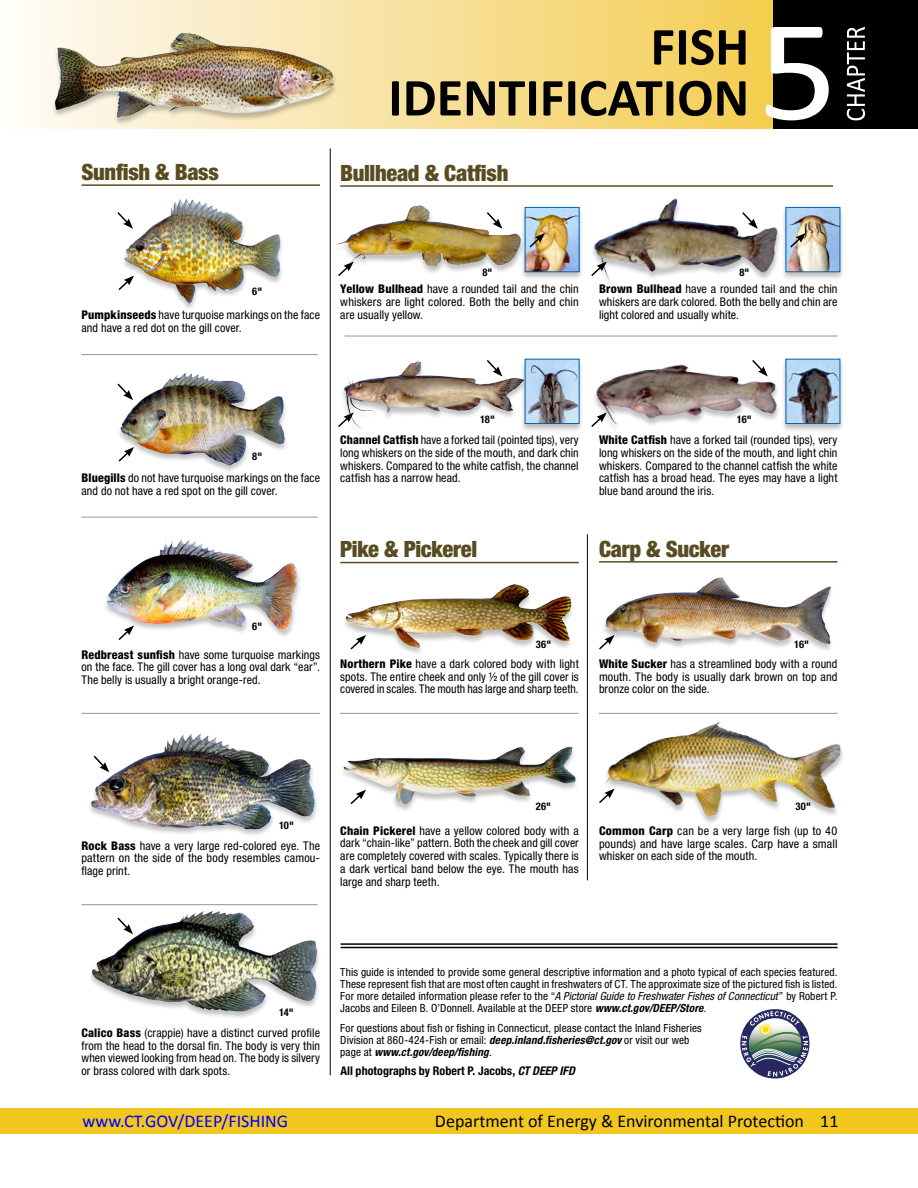
<style>
.page{position:relative;width:918px;height:1188px;background:#fff}
.page>*{position:absolute;margin:0;border:0;box-sizing:border-box;transform-origin:0 0}
.t1{font:700 54px/51px "Calibri";color:#000;text-align:right}
.t2{font:900 condensed 22.5px "Helvetica Neue LT Std";letter-spacing:-.015em;color:#5a4c21}
.t3{font:18px "Calibri";color:#000}
.t4{font:18px "Calibri";color:#00f}
.t5{font:condensed 12px/12.8px "Helvetica Neue LT Std";letter-spacing:.01em;color:#000;text-align:justify}
.t6{font:700 condensed 12px "Helvetica Neue LT Std";letter-spacing:.005em;color:#000}
.t7{font:condensed 11.25px/12px "Helvetica Neue LT Std";letter-spacing:.01em;color:#000}
.t8{font:700 condensed 10.5px "Helvetica Neue LT Std";letter-spacing:-.02em;color:#000}
.s1{font-weight:800}
.s2{font-style:italic}
.s3{font-weight:700;font-style:italic}
</style>
<div class="page">
<div style="left:0;top:1108px;width:918px;height:26px;background:#f1c61e"></div>
<svg style="left:26px;top:0;width:747px;height:128px;background:#f7dc8c"></svg>
<div style="left:773px;top:0;width:145px;height:128px;background:#000"></div>
<svg style="left:846px;top:27px;width:19px;height:93px"></svg>
<img style="left:38px;top:23px;width:310px;height:106px">
<svg style="left:766px;top:27px;width:63px;height:93px"></svg>
<div style="left:520px;top:207px;width:64px;height:74px;background:#000;opacity:.25"></div>
<img style="left:527px;top:209px;width:51px;height:61px">
<div style="left:525px;top:207px;width:55px;height:65px;border:1px solid #0062af"></div>
<div style="left:520px;top:359px;width:64px;height:74px;background:#000;opacity:.25"></div>
<img style="left:528px;top:361px;width:50px;height:61px">
<div style="left:525px;top:359px;width:55px;height:65px;border:1px solid #0062af"></div>
<div style="left:781px;top:207px;width:64px;height:74px;background:#000;opacity:.25"></div>
<img style="left:788px;top:209px;width:50px;height:61px">
<div style="left:786px;top:207px;width:54px;height:65px;border:1px solid #0062af"></div>
<div style="left:781px;top:359px;width:64px;height:74px;background:#000;opacity:.25"></div>
<img style="left:788px;top:361px;width:50px;height:61px">
<hr style="left:341px;top:943px;width:497px;height:2px;background:#000">
<hr style="left:341px;top:947px;width:497px;height:1px;background:#000">
<hr style="left:82px;top:184px;width:238px;height:2px;background:#5a4c21">
<hr style="left:340px;top:185px;width:493px;height:2px;background:#5a4c21">
<hr style="left:340px;top:562px;width:239px;height:1px;background:#5a4c21">
<hr style="left:599px;top:561px;width:239px;height:2px;background:#5a4c21">
<img style="left:124px;top:199px;width:158px;height:107px">
<img style="left:119px;top:372px;width:167px;height:98px">
<img style="left:105px;top:539px;width:195px;height:95px">
<div style="left:333px;top:206px;width:192px;height:69px;background:#fff"></div>
<img style="left:336px;top:205px;width:191px;height:66px">
<div style="left:340px;top:361px;width:188px;height:75px;background:#fff"></div>
<img style="left:342px;top:359px;width:185px;height:71px">
<img style="left:592px;top:198px;width:191px;height:87px">
<img style="left:594px;top:359px;width:191px;height:74px">
<img style="left:90px;top:733px;width:227px;height:102px">
<img style="left:344px;top:584px;width:228px;height:68px">
<img style="left:604px;top:577px;width:228px;height:71px">
<img style="left:343px;top:746px;width:234px;height:62px">
<img style="left:605px;top:723px;width:238px;height:94px">
<img style="left:90px;top:911px;width:229px;height:105px">
<hr style="left:330px;top:148px;width:1px;height:927px;background:#000">
<hr style="left:587px;top:534px;width:1px;height:346px;background:#000">
<hr style="left:82px;top:713px;width:238px;height:1px;background:#939598">
<hr style="left:340px;top:713px;width:239px;height:1px;background:#939598">
<hr style="left:599px;top:713px;width:239px;height:1px;background:#939598">
<hr style="left:345px;top:336px;width:493px;height:1px;background:#939598">
<hr style="left:82px;top:354px;width:236px;height:1px;background:#939598">
<hr style="left:82px;top:517px;width:236px;height:1px;background:#939598">
<hr style="left:82px;top:904px;width:236px;height:1px;background:#939598">
<svg style="left:118px;top:276px;width:16px;height:16px"></svg>
<svg style="left:337px;top:262px;width:17px;height:14px"></svg>
<svg style="left:528px;top:233px;width:17px;height:16px"></svg>
<svg style="left:789px;top:233px;width:17px;height:16px"></svg>
<svg style="left:338px;top:412px;width:16px;height:17px"></svg>
<svg style="left:349px;top:635px;width:17px;height:16px"></svg>
<svg style="left:599px;top:635px;width:16px;height:15px"></svg>
<svg style="left:599px;top:789px;width:16px;height:16px"></svg>
<svg style="left:349px;top:790px;width:17px;height:16px"></svg>
<svg style="left:591px;top:262px;width:16px;height:16px"></svg>
<svg style="left:591px;top:412px;width:16px;height:17px"></svg>
<svg style="left:118px;top:447px;width:16px;height:16px"></svg>
<svg style="left:117px;top:625px;width:17px;height:15px"></svg>
<svg style="left:117px;top:211px;width:16px;height:18px"></svg>
<svg style="left:741px;top:211px;width:17px;height:18px"></svg>
<svg style="left:485px;top:211px;width:17px;height:18px"></svg>
<svg style="left:485px;top:359px;width:17px;height:18px"></svg>
<svg style="left:751px;top:359px;width:17px;height:18px"></svg>
<svg style="left:117px;top:382px;width:16px;height:18px"></svg>
<svg style="left:116px;top:916px;width:17px;height:18px"></svg>
<svg style="left:92px;top:754px;width:17px;height:18px"></svg>
<svg style="left:740px;top:1009px;width:70px;height:70px"></svg>
<h1 class="t1" style="left:388px;top:21px;width:363px">FISH<br>IDENTIFICATION</h1>
<h2 class="t2" style="left:82px;top:158px;width:139px">Sunfish &amp; Bass</h2>
<h2 class="t2" style="left:340px;top:159px;width:170px">Bullhead &amp; Catfish</h2>
<p class="t8" style="left:252px;top:285px;width:11px">6"</p>
<p class="t5" style="left:82px;top:308px;width:240px"><span class="s1">Pumpkinseeds</span> have turquoise markings on the face and have a red dot on the gill cover.</p>
<p class="t8" style="left:482px;top:266px;width:12px">8"</p>
<p class="t5" style="left:340px;top:282px;width:240px"><span class="s1">Yellow Bullhead</span> have a rounded tail and the chin whiskers are light colored. Both the belly and chin are usually yellow.</p>
<p class="t8" style="left:739px;top:266px;width:12px">8"</p>
<p class="t5" style="left:599px;top:282px;width:240px"><span class="s1">Brown Bullhead</span> have a rounded tail and the chin whiskers are dark colored. Both the belly and chin are light colored and usually white.</p>
<p class="t8" style="left:480px;top:413px;width:16px">18"</p>
<p class="t8" style="left:737px;top:413px;width:16px">16"</p>
<p class="t8" style="left:252px;top:450px;width:12px">8"</p>
<p class="t5" style="left:82px;top:471px;width:240px"><span class="s1">Bluegills</span> do not have turquoise markings on the face and do not have a red spot on the gill cover.</p>
<p class="t5" style="left:340px;top:434px;width:240px"><span class="s1">Channel Catfish</span> have a forked tail (pointed tips), very long whiskers on the side of the mouth, and dark chin whiskers. Compared to the white catfish, the channel catfish has a narrow head.</p>
<p class="t5" style="left:599px;top:434px;width:240px"><span class="s1">White Catfish</span> have a forked tail (rounded tips), very long whiskers on the side of the mouth, and light chin whiskers. Compared to the channel catfish the white catfish has a broad head. The eyes may have a light blue band around the iris.</p>
<h2 class="t2" style="left:340px;top:536px;width:139px">Pike &amp; Pickerel</h2>
<h2 class="t2" style="left:599px;top:535px;width:131px">Carp &amp; Sucker</h2>
<p class="t8" style="left:252px;top:620px;width:11px">6"</p>
<p class="t5" style="left:82px;top:648px;width:240px"><span class="s1">Redbreast sunfish</span> have some turquoise markings on the face. The gill cover has a long oval dark “ear”.<br>The belly is usually a bright orange-red.</p>
<p class="t8" style="left:536px;top:638px;width:17px">36"</p>
<p class="t8" style="left:794px;top:638px;width:16px">16"</p>
<p class="t5" style="left:340px;top:657px;width:240px"><span class="s1">Northern Pike</span> have a dark colored body with light spots. The entire cheek and only ½ of the gill cover is covered in scales. The mouth has large and sharp teeth.</p>
<p class="t5" style="left:599px;top:657px;width:240px"><span class="s1">White Sucker</span> has a streamlined body with a round mouth. The body is usually dark brown on top and bronze color on the side.</p>
<p class="t8" style="left:279px;top:818px;width:16px">10"</p>
<p class="t5" style="left:82px;top:839px;width:240px"><span class="s1">Rock Bass</span> have a very large red-colored eye. The pattern on the side of the body resembles camou&shy;flage print.</p>
<p class="t8" style="left:536px;top:800px;width:17px">26"</p>
<p class="t8" style="left:796px;top:800px;width:17px">30"</p>
<p class="t5" style="left:340px;top:824px;width:240px"><span class="s1">Chain Pickerel</span> have a yellow colored body with a dark “chain-like” pattern. Both the cheek and gill cover are completely covered with scales. Typically there is a dark vertical band below the eye. The mouth has large and sharp teeth.</p>
<p class="t5" style="left:599px;top:824px;width:240px"><span class="s1">Common Carp</span> can be a very large fish (up to 40 pounds) and have large scales. Carp have a small whisker on each side of the mouth.</p>
<p class="t8" style="left:279px;top:1006px;width:16px">14"</p>
<p class="t7" style="left:340px;top:966px;width:499px;text-align:justify">This guide is intended to provide some general descriptive information and a photo typical of each species featured.<br>These represent fish that are most often caught in freshwaters of CT. The approximate size of the pictured fish is listed.<br>For more detailed information please refer to the “<span class="s2">A Pictorial Guide to Freshwater Fishes of Connecticut</span>” by Robert P.<br>Jacobs and Eileen B. O’Donnell. Available at the DEEP store <span class="s3">www.ct.gov/DEEP/Store</span>.</p>
<p class="t5" style="left:82px;top:1026px;width:240px"><span class="s1">Calico Bass</span> (crappie) have a distinct curved profile from the head to the dorsal fin. The body is very thin when viewed looking from head on. The body is silvery or brass colored with dark spots.</p>
<p class="t7" style="left:340px;top:1021px;width:363px">For questions about fish or fishing in Connecticut, please contact the Inland Fisheries<br>Division at 860-424-Fish or email: <span class="s3">deep.inland.fisheries@ct.gov</span> or visit our web page at <span class="s3">www.ct.gov/deep/fishing</span>.</p>
<p class="t6" style="left:340px;top:1064px;width:236px">All photographs by Robert P. Jacobs, <span class="s2">CT DEEP IFD</span></p>
<h3 class="t4" style="left:82px;top:1109px;width:207px">www.CT.GOV/DEEP/FISHING</h3>
<h3 class="t3" style="left:435px;top:1109px;width:405px">Department of Energy &amp; Environmental Protection 11</h3>
</div>
